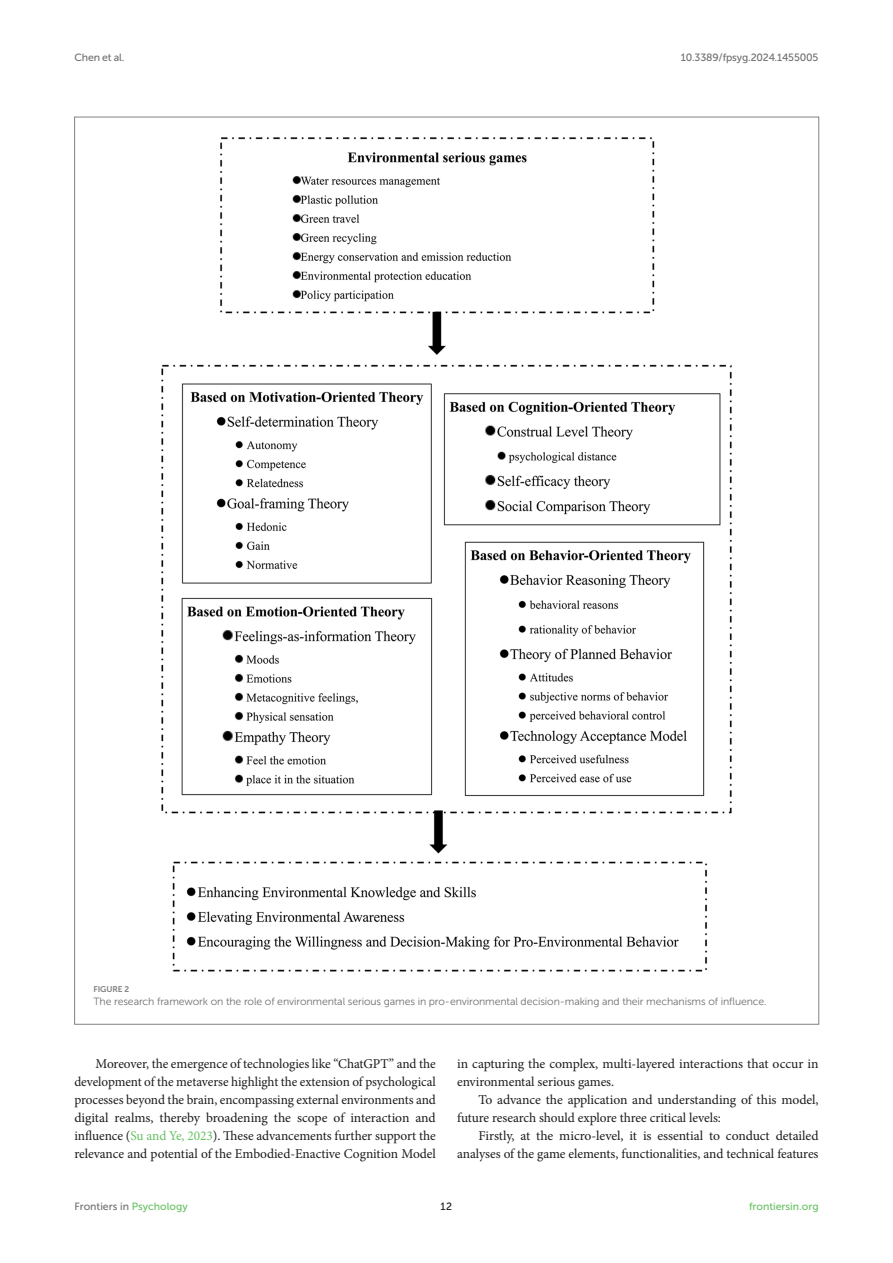
<style>
.page{position:relative;width:893px;height:1263px;background:#fff}
.page>*{position:absolute;margin:0;border:0;box-sizing:border-box;transform-origin:0 0}
.TEXT{font:13.5px/18px "Minion Pro";letter-spacing:-.005em;color:#1b1c1b}
.FIG_LEG{font:10.5px "Museo Sans 300";letter-spacing:-.01em;color:#706f70}
.t1{font:10.5px "Museo Sans 500";letter-spacing:-.015em;color:#706f70}
.t2{font:10.5px "Museo Sans 500";color:#65c161}
.t3{font:10.5px "Museo Sans 500";color:#1b1c1b}
.FIG_HD{font:8.25px "Museo Sans 700";letter-spacing:-.01em;color:#7e7f7f}
.s1{color:#65c161}
</style>
<div class="page">
<img style="left:161px;top:137px;width:571px;height:835px">
<p class="t1" style="left:74px;top:51px;width:52px">Chen et al.</p>
<p class="t1" style="left:681px;top:51px;width:139px">10.3389/fpsyg.2024.1455005</p>
<p class="FIG_HD" style="left:94px;top:984px;width:37px">FIGURE 2</p>
<p class="FIG_LEG" style="left:94px;top:996px;width:675px">The research framework on the role of environmental serious games in pro-environmental decision-making and their mechanisms of influence.</p>
<p class="TEXT" style="left:74px;top:1055px;width:363px;text-align:justify;text-indent:21px">Moreover, the emergence of technologies like “ChatGPT” and the development of the metaverse highlight the extension of psychological processes beyond the brain, encompassing external environments and digital realms, thereby broadening the scope of interaction and influence (<span class="s1">Su and Ye, 2023</span>). These advancements further support the relevance and potential of the Embodied-Enactive Cognition Model</p>
<p class="TEXT" style="left:457px;top:1055px;width:363px">in capturing the complex, multi-layered interactions that occur in environmental serious games.</p>
<p class="TEXT" style="left:457px;top:1091px;width:363px;text-indent:21px">To advance the application and understanding of this model, future research should explore three critical levels:</p>
<p class="TEXT" style="left:457px;top:1127px;width:363px;text-align:right">Firstly, at the micro-level, it is essential to conduct detailed analyses of the game elements, functionalities, and technical features</p>
<p class="t1" style="left:74px;top:1200px;width:115px">Frontiers in <span class="s1">Psychology</span></p>
<p class="t3" style="left:441px;top:1200px;width:13px">12</p>
<p class="t2" style="left:749px;top:1200px;width:71px">frontiersin.org</p>
</div>
